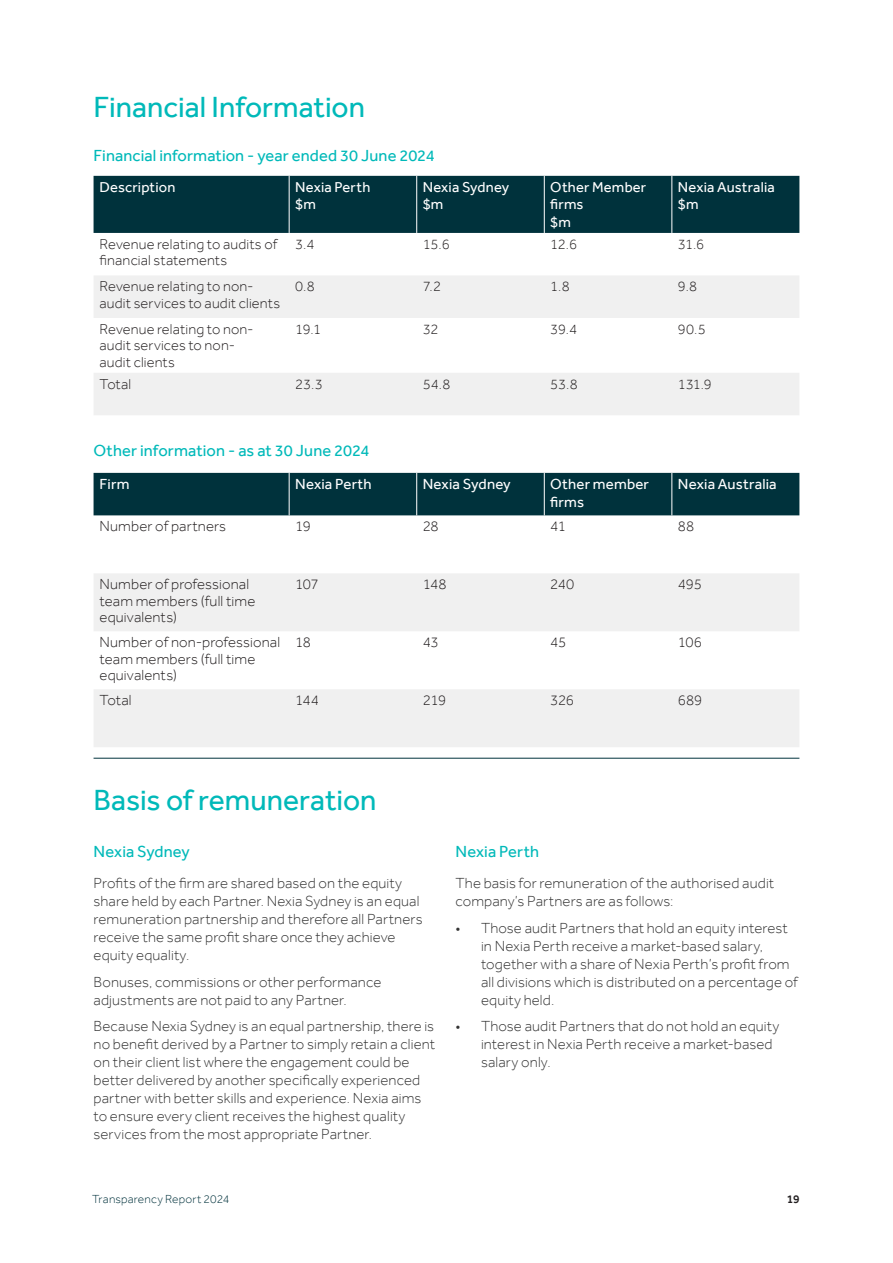
<style>
.page{position:relative;width:893px;height:1263px;background:#fff}
.page>*{position:absolute;margin:0;border:0;box-sizing:border-box;transform-origin:0 0}
.Heading___34pt_auto{font:30px "Effra";color:#00b9b9}
.Body_Text_-_10pt_auto{font:16.5px "Effra";letter-spacing:.005em;color:#00b9b9}
.Body_Text_-_10pt_auto-2{font:300 15px/18px "Effra";letter-spacing:.01em;color:#333}
.Body_Text_-_10pt_auto-3{font:300 15px/16.5px "Effra";letter-spacing:.005em;color:#231f20}
.Body_Text_-_10pt_auto-4{font:15px/18px "Effra";letter-spacing:.01em;color:#fff}
.Body_Text_-_10pt_auto-5{font:300 14.7px/16.5px "Effra";letter-spacing:.01em;color:#231f20}
.Body_Text_-_10pt_auto-6{font:14.7px/17.7px "Effra";letter-spacing:.01em;color:#fff}
.t1{font:300 12px "Effra";letter-spacing:.015em;color:#00323c}
.t2{font:500 12px "Effra";color:#231f20}
</style>
<div class="page">
<div style="left:94px;top:176px;width:705px;height:57px;background:#00323c"></div>
<svg style="left:94px;top:276px;width:705px;height:139px;fill:#f0f0f0"></svg>
<hr style="left:289px;top:176px;width:1px;height:57px;background:#fff">
<hr style="left:416px;top:176px;width:1px;height:57px;background:#fff">
<hr style="left:544px;top:176px;width:1px;height:57px;background:#fff">
<hr style="left:672px;top:176px;width:1px;height:57px;background:#fff">
<div style="left:94px;top:473px;width:705px;height:42px;background:#00323c"></div>
<div style="left:94px;top:574px;width:705px;height:57px;background:#f0f0f0"></div>
<div style="left:94px;top:689px;width:705px;height:58px;background:#f0f0f0"></div>
<hr style="left:289px;top:473px;width:1px;height:42px;background:#fff">
<hr style="left:416px;top:473px;width:1px;height:42px;background:#fff">
<hr style="left:544px;top:473px;width:1px;height:42px;background:#fff">
<hr style="left:672px;top:473px;width:1px;height:42px;background:#fff">
<hr style="left:94px;top:758px;width:705px;height:1px;background:#00323c">
<p class="Heading___34pt_auto" style="left:94px;top:89px;width:273px">Financial Information</p>
<p class="Body_Text_-_10pt_auto" style="left:94px;top:145px;width:343px">Financial information - year ended 30 June 2024</p>
<p class="Body_Text_-_10pt_auto-6" style="left:100px;top:178px;width:77px">Description</p>
<p class="Body_Text_-_10pt_auto-6" style="left:295px;top:178px;width:77px">Nexia Perth</p>
<p class="Body_Text_-_10pt_auto-6" style="left:295px;top:195px;width:22px">$m</p>
<p class="Body_Text_-_10pt_auto-6" style="left:423px;top:178px;width:88px">Nexia Sydney</p>
<p class="Body_Text_-_10pt_auto-6" style="left:423px;top:195px;width:22px">$m</p>
<p class="Body_Text_-_10pt_auto-6" style="left:550px;top:178px;width:98px">Other Member firms</p>
<p class="Body_Text_-_10pt_auto-6" style="left:550px;top:213px;width:22px">$m</p>
<p class="Body_Text_-_10pt_auto-6" style="left:678px;top:178px;width:98px">Nexia Australia</p>
<p class="Body_Text_-_10pt_auto-6" style="left:678px;top:195px;width:22px">$m</p>
<p class="Body_Text_-_10pt_auto-5" style="left:100px;top:235px;width:179px">Revenue relating to audits of financial statements</p>
<p class="Body_Text_-_10pt_auto-5" style="left:295px;top:235px;width:21px">3.4</p>
<p class="Body_Text_-_10pt_auto-5" style="left:423px;top:235px;width:29px">15.6</p>
<p class="Body_Text_-_10pt_auto-5" style="left:550px;top:235px;width:28px">12.6</p>
<p class="Body_Text_-_10pt_auto-5" style="left:678px;top:235px;width:28px">31.6</p>
<p class="Body_Text_-_10pt_auto-5" style="left:100px;top:278px;width:182px">Revenue relating to non&shy;audit services to audit clients</p>
<p class="Body_Text_-_10pt_auto-5" style="left:295px;top:278px;width:21px">0.8</p>
<p class="Body_Text_-_10pt_auto-5" style="left:423px;top:278px;width:20px">7.2</p>
<p class="Body_Text_-_10pt_auto-5" style="left:550px;top:278px;width:21px">1.8</p>
<p class="Body_Text_-_10pt_auto-5" style="left:678px;top:278px;width:21px">9.8</p>
<p class="Body_Text_-_10pt_auto-5" style="left:100px;top:320px;width:156px">Revenue relating to non&shy;audit services to non&shy;audit clients</p>
<p class="Body_Text_-_10pt_auto-5" style="left:295px;top:320px;width:28px">19.1</p>
<p class="Body_Text_-_10pt_auto-5" style="left:423px;top:320px;width:17px">32</p>
<p class="Body_Text_-_10pt_auto-5" style="left:550px;top:320px;width:28px">39.4</p>
<p class="Body_Text_-_10pt_auto-5" style="left:678px;top:320px;width:29px">90.5</p>
<p class="Body_Text_-_10pt_auto-5" style="left:100px;top:375px;width:33px">Total</p>
<p class="Body_Text_-_10pt_auto-5" style="left:295px;top:375px;width:29px">23.3</p>
<p class="Body_Text_-_10pt_auto-5" style="left:423px;top:375px;width:29px">54.8</p>
<p class="Body_Text_-_10pt_auto-5" style="left:550px;top:375px;width:29px">53.8</p>
<p class="Body_Text_-_10pt_auto-5" style="left:678px;top:375px;width:36px">131.9</p>
<p class="Body_Text_-_10pt_auto" style="left:94px;top:441px;width:278px">Other information - as at 30 June 2024</p>
<p class="Body_Text_-_10pt_auto-4" style="left:100px;top:475px;width:31px">Firm</p>
<p class="Body_Text_-_10pt_auto-4" style="left:295px;top:475px;width:78px">Nexia Perth</p>
<p class="Body_Text_-_10pt_auto-4" style="left:423px;top:475px;width:90px">Nexia Sydney</p>
<p class="Body_Text_-_10pt_auto-4" style="left:550px;top:475px;width:100px">Other member firms</p>
<p class="Body_Text_-_10pt_auto-4" style="left:678px;top:475px;width:100px">Nexia Australia</p>
<p class="Body_Text_-_10pt_auto-3" style="left:100px;top:518px;width:128px">Number of partners</p>
<p class="Body_Text_-_10pt_auto-3" style="left:295px;top:518px;width:17px">19</p>
<p class="Body_Text_-_10pt_auto-3" style="left:423px;top:518px;width:18px">28</p>
<p class="Body_Text_-_10pt_auto-3" style="left:550px;top:518px;width:17px">41</p>
<p class="Body_Text_-_10pt_auto-3" style="left:678px;top:518px;width:18px">88</p>
<p class="Body_Text_-_10pt_auto-3" style="left:100px;top:576px;width:157px">Number of professional team members (full time equivalents)</p>
<p class="Body_Text_-_10pt_auto-3" style="left:295px;top:576px;width:25px">107</p>
<p class="Body_Text_-_10pt_auto-3" style="left:423px;top:576px;width:25px">148</p>
<p class="Body_Text_-_10pt_auto-3" style="left:550px;top:576px;width:26px">240</p>
<p class="Body_Text_-_10pt_auto-3" style="left:678px;top:576px;width:26px">495</p>
<p class="Body_Text_-_10pt_auto-3" style="left:100px;top:634px;width:182px">Number of non-professional team members (full time equivalents)</p>
<p class="Body_Text_-_10pt_auto-3" style="left:295px;top:634px;width:17px">18</p>
<p class="Body_Text_-_10pt_auto-3" style="left:423px;top:634px;width:17px">43</p>
<p class="Body_Text_-_10pt_auto-3" style="left:550px;top:634px;width:18px">45</p>
<p class="Body_Text_-_10pt_auto-3" style="left:678px;top:634px;width:26px">106</p>
<p class="Body_Text_-_10pt_auto-3" style="left:100px;top:692px;width:34px">Total</p>
<p class="Body_Text_-_10pt_auto-3" style="left:295px;top:692px;width:25px">144</p>
<p class="Body_Text_-_10pt_auto-3" style="left:423px;top:692px;width:25px">219</p>
<p class="Body_Text_-_10pt_auto-3" style="left:550px;top:692px;width:25px">326</p>
<p class="Body_Text_-_10pt_auto-3" style="left:678px;top:692px;width:26px">689</p>
<p class="Heading___34pt_auto" style="left:94px;top:782px;width:284px">Basis of remuneration</p>
<p class="Body_Text_-_10pt_auto" style="left:94px;top:842px;width:98px">Nexia Sydney</p>
<p class="Body_Text_-_10pt_auto-2" style="left:94px;top:874px;width:331px">Profits of the firm are shared based on the equity share held by each Partner. Nexia Sydney is an equal remuneration partnership and therefore all Partners receive the same profit share once they achieve equity equality.</p>
<p class="Body_Text_-_10pt_auto-2" style="left:94px;top:972px;width:289px">Bonuses, commissions or other performance adjustments are not paid to any Partner.</p>
<p class="Body_Text_-_10pt_auto-2" style="left:94px;top:1017px;width:343px">Because Nexia Sydney is an equal partnership, there is no benefit derived by a Partner to simply retain a client on their client list where the engagement could be better delivered by another specifically experienced partner with better skills and experience. Nexia aims to ensure every client receives the highest quality services from the most appropriate Partner.</p>
<p class="Body_Text_-_10pt_auto" style="left:455px;top:842px;width:85px">Nexia Perth</p>
<p class="Body_Text_-_10pt_auto-2" style="left:455px;top:874px;width:320px">The basis for remuneration of the authorised audit company’s Partners are as follows:</p>
<p class="Body_Text_-_10pt_auto-2" style="left:481px;top:918px;width:318px;text-indent:-26px">• Those audit Partners that hold an equity interest in Nexia Perth receive a market-based salary, together with a share of Nexia Perth’s profit from all divisions which is distributed on a percentage of equity held.</p>
<p class="Body_Text_-_10pt_auto-2" style="left:481px;top:1017px;width:300px;text-indent:-26px">• Those audit Partners that do not hold an equity interest in Nexia Perth receive a market-based salary only.</p>
<p class="t1" style="left:92px;top:1192px;width:139px">Transparency Report 2024</p>
<p class="t2" style="left:787px;top:1192px;width:15px">19</p>
</div>
